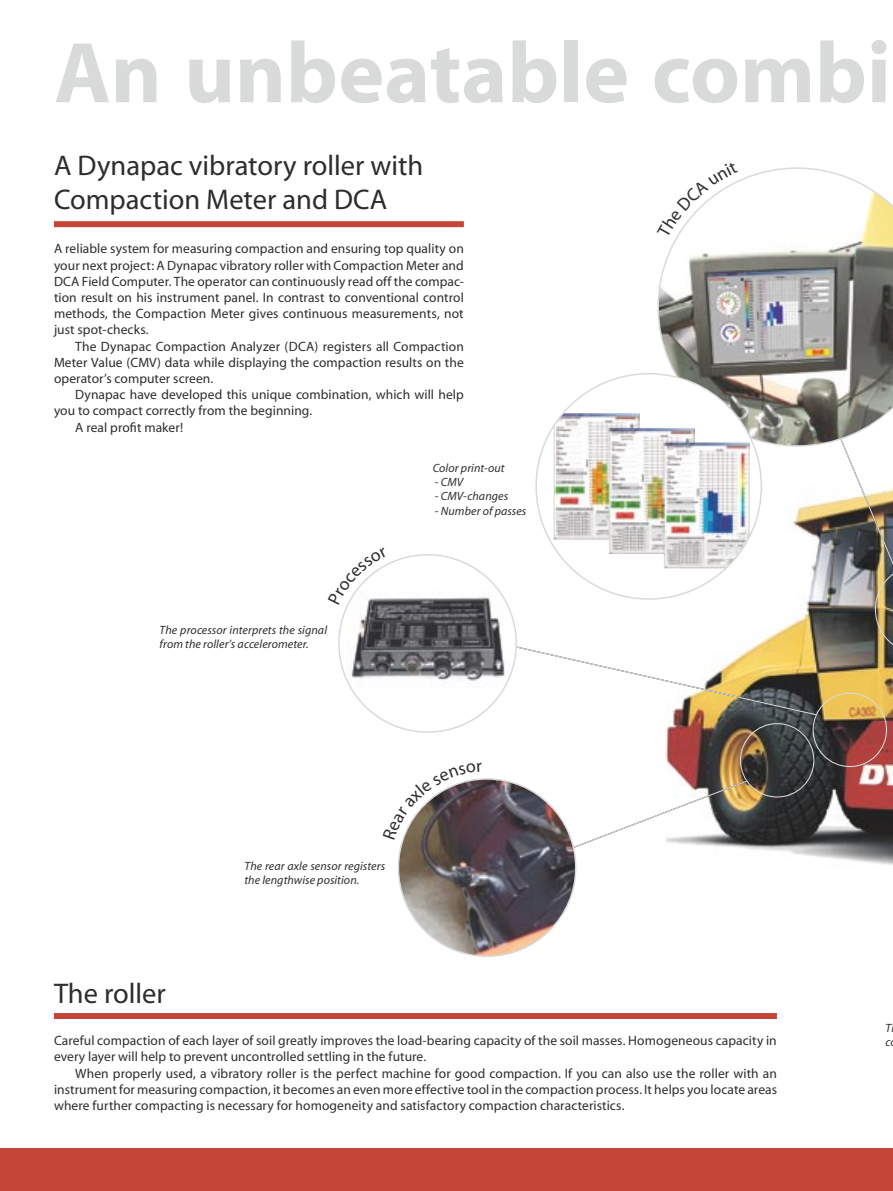
<style>
.page{position:relative;width:893px;height:1191px;background:#fff}
.page>*{position:absolute;margin:0;border:0;box-sizing:border-box;transform-origin:0 0}
.PageMaker_Defaults_-_1{font:700 87px "Myriad";color:#d9dada}
.t1{font:28.5px/34.2px "Myriad";color:#2e2d2e}
.Ingress{font:13.5px/16.2px "Myriad";letter-spacing:.005em;color:#2e2d2e;text-align:justify}
.Ingress-2{font:italic 12px/14.4px "Myriad";letter-spacing:.01em;color:#2e2d2e}
</style>
<div class="page">
<div style="left:54px;top:221px;width:410px;height:6px;background:#c34639"></div>
<div style="left:0;top:1148px;width:893px;height:43px;background:#c34639"></div>
<div style="left:54px;top:1013px;width:723px;height:6px;background:#c34639"></div>
<img style="left:665px;top:497px;width:228px;height:368px">
<div style="left:740px;top:723px;width:74px;height:74px;border:1px solid #d9dada;border-radius:50%"></div>
<svg style="left:572px;top:780px;width:176px;height:68px"></svg>
<img style="left:837px;top:447px;width:56px;height:207px">
<svg style="left:515px;top:646px;width:302px;height:70px"></svg>
<div style="left:813px;top:692px;width:74px;height:75px;border:1px solid #d9dada;border-radius:50%"></div>
<img style="left:347px;top:592px;width:162px;height:95px">
<img style="left:398px;top:780px;width:178px;height:176px;border-radius:50%">
<svg style="left:657px;top:167px;width:236px;height:280px"></svg>
<div style="left:536px;top:374px;width:225px;height:225px;background:#fff;border-radius:50%"></div>
<img style="left:554px;top:413px;width:196px;height:155px">
<svg style="left:347px;top:564px;width:40px;height:40px"></svg>
<svg style="left:402px;top:778px;width:80px;height:61px"></svg>
<svg style="left:657px;top:167px;width:81px;height:71px"></svg>
<p class="PageMaker_Defaults_-_1" style="left:54px;top:28px;width:838px">An unbeatable combi</p>
<p class="t1" style="left:54px;top:150px;width:371px">A Dynapac vibratory roller with<br>Compaction Meter and DCA</p>
<p class="Ingress" style="left:54px;top:241px;width:411px">A reliable system for measuring compaction and ensuring top quality on your next project: A Dynapac vibratory roller with Compaction Meter and DCA Field Computer. The operator can continuously read off the compac&shy;tion result on his instrument panel. In contrast to conventional control methods, the Compaction Meter gives continuous measurements, not just spot-checks.</p>
<p class="Ingress" style="left:54px;top:338px;width:411px;text-indent:21px">The Dynapac Compaction Analyzer (DCA) registers all Compaction Meter Value (CMV) data while displaying the compaction results on the operator’s computer screen.</p>
<p class="Ingress" style="left:54px;top:387px;width:411px;text-indent:21px">Dynapac have developed this unique combination, which will help you to compact correctly from the beginning.</p>
<p class="Ingress" style="left:75px;top:419px;width:110px">A real profit maker!</p>
<p class="Ingress-2" style="left:160px;top:623px;width:169px">The processor interprets the signal from the roller’s accelerometer.</p>
<p class="Ingress-2" style="left:433px;top:461px;width:73px">Color print-out</p>
<p class="Ingress-2" style="left:435px;top:475px;width:30px">- CMV</p>
<p class="Ingress-2" style="left:435px;top:490px;width:75px">- CMV-changes</p>
<p class="Ingress-2" style="left:435px;top:504px;width:93px">- Number of passes</p>
<p class="t1" style="left:54px;top:977px;width:113px">The roller</p>
<p class="Ingress-2" style="left:244px;top:859px;width:142px">The rear axle sensor registers the lengthwise position.</p>
<p class="Ingress" style="left:54px;top:1033px;width:724px">Careful compaction of each layer of soil greatly improves the load-bearing capacity of the soil masses. Homogeneous capacity in every layer will help to prevent uncontrolled settling in the future.</p>
<p class="Ingress" style="left:54px;top:1065px;width:724px;text-indent:21px">When properly used, a vibratory roller is the perfect machine for good compaction. If you can also use the roller with an instrument for measuring compaction, it becomes an even more effective tool in the compaction process. It helps you locate areas where further compacting is necessary for homogeneity and satisfactory compaction characteristics.</p>
<p class="Ingress-2" style="left:885px;top:1021px;width:7px">T c</p>
</div>
